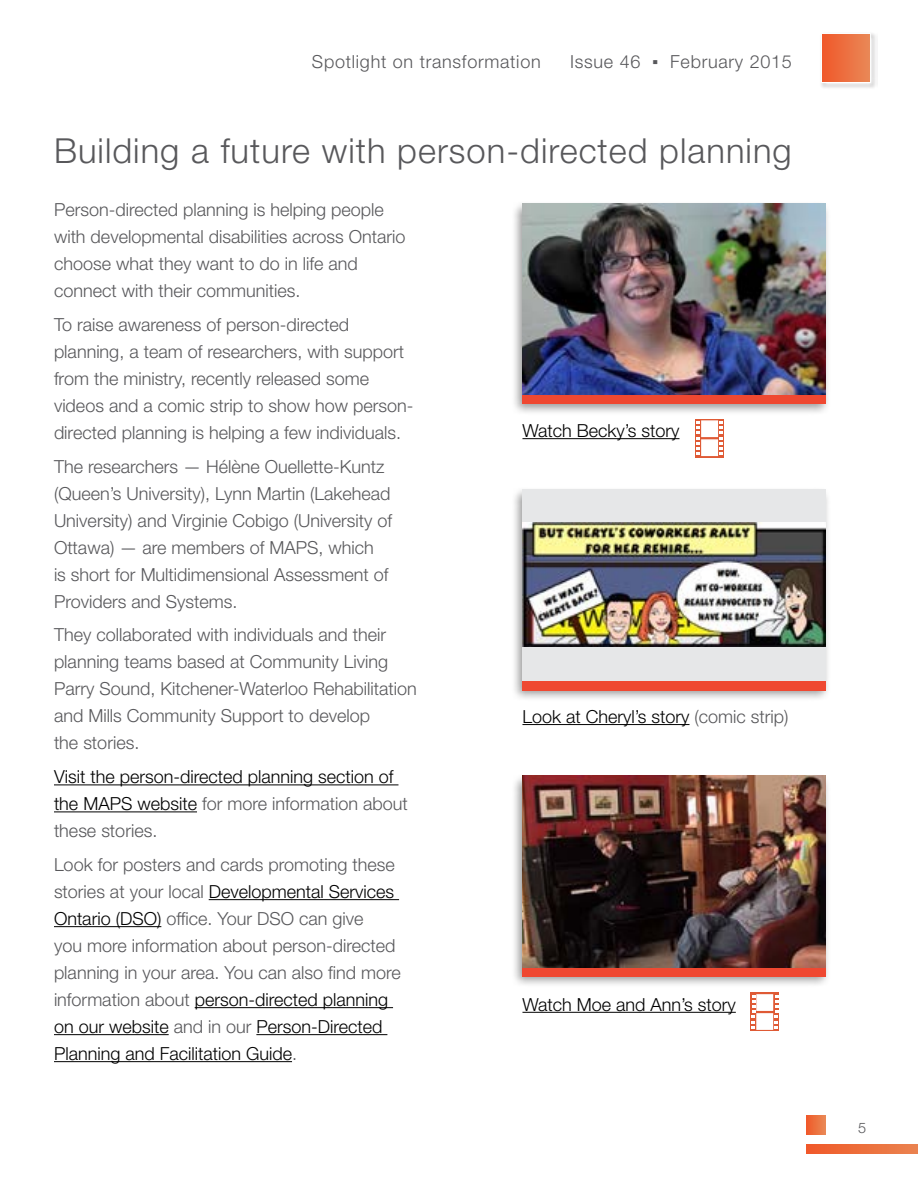
<style>
.page{position:relative;width:918px;height:1188px;background:#fff}
.page>*{position:absolute;margin:0;border:0;box-sizing:border-box;transform-origin:0 0}
.t1{font:300 34.5px "Helvetica Neue LT Std";letter-spacing:.03em;color:#58585b}
.t2{font:300 18px/27px "Helvetica Neue LT Std";color:#58585b}
.t3{font:300 18px/27px "Helvetica Neue LT Std";color:#000}
.t4{font:300 18px "Helvetica Neue LT Std";letter-spacing:.04em;color:#58585b}
.t5{font:300 14.55px "Helvetica Neue LT Std";color:#58585b}
.s1{font-family:"Verdana";font-weight:400}
.s2{color:#58585b}
.s3{color:#000}
</style>
<div class="page">
<img style="left:821px;top:33px;width:55px;height:55px">
<svg style="left:821px;top:33px;width:50px;height:50px"></svg>
<div style="left:822px;top:34px;width:48px;height:48px;background:linear-gradient(to right,#f0582a,#e98756)"></div>
<svg style="left:807px;top:1144px;width:111px;height:9px"></svg>
<div style="left:806px;top:1115px;width:20px;height:19px;background:linear-gradient(to right,#f05928,#e98753)"></div>
<hr style="left:54px;top:784px;width:344px;height:1px;background:#000">
<hr style="left:54px;top:811px;width:143px;height:1px;background:#000">
<hr style="left:209px;top:899px;width:190px;height:1px;background:#000">
<hr style="left:54px;top:926px;width:107px;height:1px;background:#000">
<hr style="left:195px;top:1007px;width:198px;height:1px;background:#000">
<hr style="left:54px;top:1034px;width:115px;height:1px;background:#000">
<hr style="left:256px;top:1034px;width:131px;height:1px;background:#000">
<hr style="left:54px;top:1061px;width:238px;height:1px;background:#000">
<div style="left:512px;top:201px;width:319px;height:215px;background:#000;opacity:.4"></div>
<img style="left:522px;top:203px;width:304px;height:193px">
<div style="left:522px;top:396px;width:304px;height:8px;background:#ef4831"></div>
<div style="left:512px;top:487px;width:319px;height:215px;background:#000;opacity:.4"></div>
<div style="left:522px;top:489px;width:304px;height:198px;background:#e6e7e8"></div>
<img style="left:522px;top:522px;width:304px;height:124px">
<div style="left:522px;top:682px;width:304px;height:9px;background:#ef4831"></div>
<div style="left:512px;top:774px;width:319px;height:214px;background:#000;opacity:.4"></div>
<img style="left:522px;top:776px;width:304px;height:192px">
<div style="left:522px;top:968px;width:304px;height:8px;background:#ef4831"></div>
<hr style="left:522px;top:438px;width:158px;height:1px;background:#000">
<hr style="left:522px;top:724px;width:168px;height:1px;background:#000">
<hr style="left:522px;top:1012px;width:214px;height:1px;background:#000">
<svg style="left:696px;top:419px;width:28px;height:38px"></svg>
<svg style="left:697px;top:420px;width:26px;height:37px"></svg>
<svg style="left:751px;top:993px;width:28px;height:38px"></svg>
<svg style="left:752px;top:993px;width:26px;height:38px"></svg>
<p class="t4" style="left:312px;top:51px;width:230px">Spotlight on transformation</p>
<p class="t4" style="left:570px;top:51px;width:223px">Issue 46 <span class="s1">▪</span> February 2015</p>
<h1 class="t1" style="left:54px;top:129px;width:739px">Building a future with person-directed planning</h1>
<p class="t2" style="left:54px;top:196px;width:353px">Person-directed planning is helping people with developmental disabilities across Ontario choose what they want to do in life and connect with their communities.</p>
<p class="t2" style="left:54px;top:311px;width:361px">To raise awareness of person-directed planning, a team of researchers, with support from the ministry, recently released some videos and a comic strip to show how person&shy;directed planning is helping a few individuals.</p>
<p class="t2" style="left:54px;top:452px;width:340px">The researchers — Hélène Ouellette-Kuntz (Queen’s University), Lynn Martin (Lakehead University) and Virginie Cobigo (University of Ottawa) — are members of MAPS, which<br>is short for Multidimensional Assessment of Providers and Systems.</p>
<p class="t2" style="left:54px;top:621px;width:364px">They collaborated with individuals and their planning teams based at Community Living Parry Sound, Kitchener-Waterloo Rehabilitation and Mills Community Support to develop<br>the stories.</p>
<p class="t3" style="left:54px;top:763px;width:355px">Visit the person-directed planning section of the MAPS website <span class="s2">for more information about these stories.</span></p>
<p class="t2" style="left:54px;top:851px;width:348px">Look for posters and cards promoting these stories at your local <span class="s3">Developmental Services Ontario (DSO)</span> office. Your DSO can give<br>you more information about person-directed planning in your area. You can also find more information about <span class="s3">person-directed planning on our website</span> and in our <span class="s3">Person-Directed Planning and Facilitation Guide</span>.</p>
<p class="t3" style="left:522px;top:417px;width:159px">Watch Becky’s story</p>
<p class="t3" style="left:522px;top:702px;width:268px">Look at Cheryl’s story <span class="s2">(comic strip)</span></p>
<p class="t3" style="left:522px;top:990px;width:215px">Watch Moe and Ann’s story</p>
<p class="t5" style="left:858px;top:1119px;width:10px">5</p>
</div>
